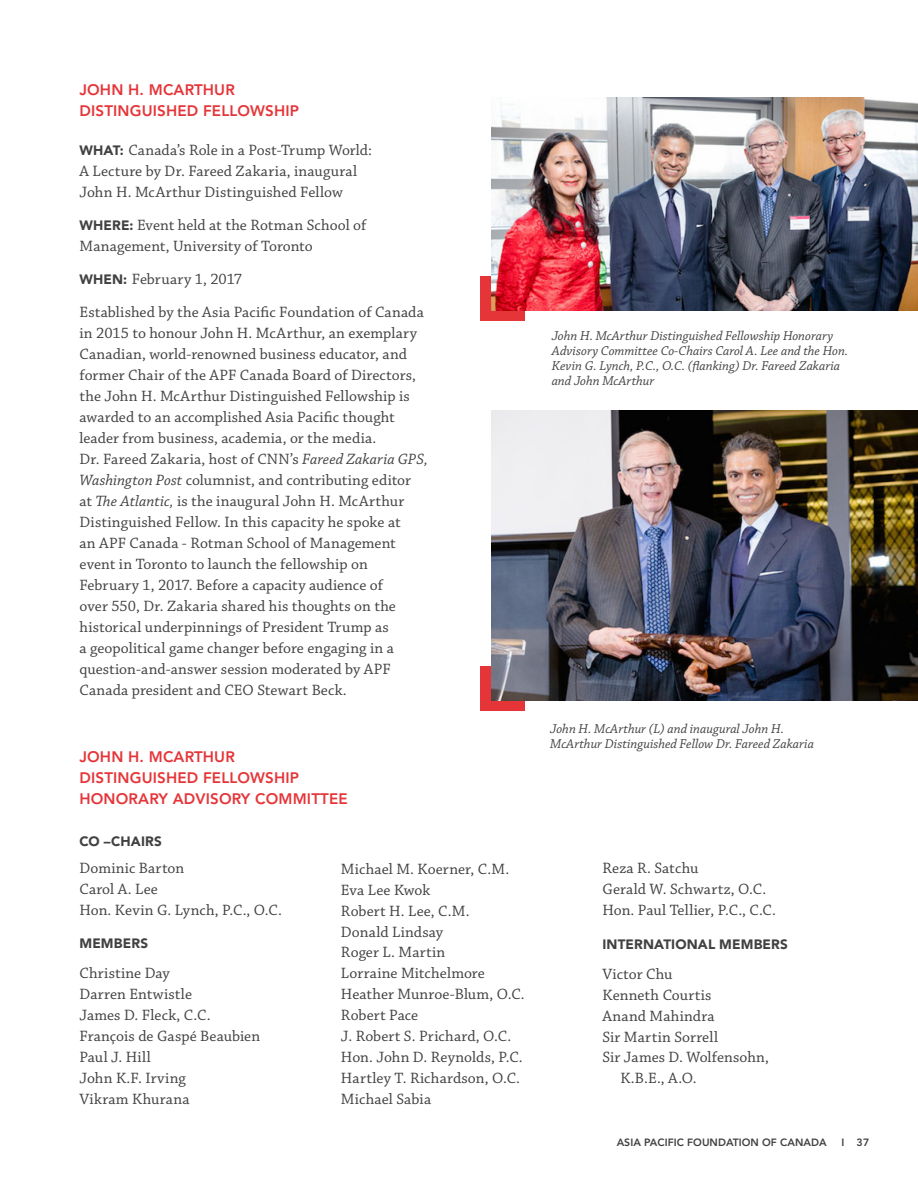
<style>
.page{position:relative;width:918px;height:1188px;background:#fff}
.page>*{position:absolute;margin:0;border:0;box-sizing:border-box;transform-origin:0 0}
.t1{font:15.75px/21px "Chaparral Pro";letter-spacing:.005em;color:#414042}
.t2{font:800 15.15px/21px "Avenir LT Std";letter-spacing:.01em;color:#e53539}
.t3{font:italic 13.5px/15px "Chaparral Pro";color:#414042}
.t4{font:900 13.5px "Avenir LT Std";letter-spacing:.01em;color:#414042}
.t5{font:800 10.5px "Avenir LT Std";letter-spacing:.005em;color:#414042}
.s1{font-family:"Avenir LT Std";font-weight:900;font-size:13.5px}
.s2{font-style:italic}
</style>
<div class="page">
<div style="left:480px;top:667px;width:44px;height:44px;background:#e53539"></div>
<img style="left:491px;top:411px;width:427px;height:290px">
<div style="left:481px;top:277px;width:44px;height:44px;background:#e53539"></div>
<img style="left:492px;top:97px;width:426px;height:213px">
<p class="t2" style="left:80px;top:80px;width:221px">JOHN H. MCARTHUR<br>DISTINGUISHED FELLOWSHIP</p>
<p class="t1" style="left:80px;top:141px;width:294px"><span class="s1">WHAT:</span> Canada’s Role in a Post-Trump World:<br>A Lecture by Dr. Fareed Zakaria, inaugural<br>John H. McArthur Distinguished Fellow</p>
<p class="t1" style="left:79px;top:216px;width:288px"><span class="s1">WHERE:</span> Event held at the Rotman School of<br>Management, University of Toronto</p>
<p class="t1" style="left:79px;top:264px;width:346px;line-height:33px"><span class="s1">WHEN:</span> February 1, 2017<br>Established by the Asia Pacific Foundation of Canada</p>
<p class="t1" style="left:79px;top:324px;width:350px">in 2015 to honour John H. McArthur, an exemplary Canadian, world-renowned business educator, and former Chair of the APF Canada Board of Directors, the John H. McArthur Distinguished Fellowship is awarded to an accomplished Asia Pacific thought leader from business, academia, or the media.<br>Dr. Fareed Zakaria, host of CNN’s <span class="s2">Fareed Zakaria GPS, Washington Post</span> columnist, and contributing editor<br>at <span class="s2">The Atlantic,</span> is the inaugural John H. McArthur Distinguished Fellow. In this capacity he spoke at<br>an APF Canada - Rotman School of Management event in Toronto to launch the fellowship on February 1, 2017. Before a capacity audience of<br>over 550, Dr. Zakaria shared his thoughts on the historical underpinnings of President Trump as<br>a geopolitical game changer before engaging in a question-and-answer session moderated by APF Canada president and CEO Stewart Beck.</p>
<p class="t3" style="left:552px;top:329px;width:298px">John H. McArthur Distinguished Fellowship Honorary Advisory Committee Co-Chairs Carol A. Lee and the Hon.<br>Kevin G. Lynch, P.C., O.C. (flanking) Dr. Fareed Zakaria and John McArthur</p>
<p class="t3" style="left:550px;top:722px;width:265px">John H. McArthur (L) and inaugural John H.<br>McArthur Distinguished Fellow Dr. Fareed Zakaria</p>
<p class="t2" style="left:80px;top:746px;width:270px">JOHN H. MCARTHUR<br>DISTINGUISHED FELLOWSHIP<br>HONORARY ADVISORY COMMITTEE</p>
<p class="t4" style="left:80px;top:833px;width:84px">CO –CHAIRS</p>
<p class="t1" style="left:80px;top:858px;width:204px">Dominic Barton<br>Carol A. Lee<br>Hon. Kevin G. Lynch, P.C., O.C.</p>
<p class="t4" style="left:80px;top:935px;width:70px">MEMBERS</p>
<p class="t1" style="left:80px;top:963px;width:182px">Christine Day<br>Darren Entwistle<br>James D. Fleck, C.C.<br>François de Gaspé Beaubien<br>Paul J. Hill<br>John K.F. Irving<br>Vikram Khurana</p>
<p class="t1" style="left:341px;top:859px;width:185px">Michael M. Koerner, C.M.<br>Eva Lee Kwok<br>Robert H. Lee, C.M.<br>Donald Lindsay<br>Roger L. Martin<br>Lorraine Mitchelmore<br>Heather Munroe-Blum, O.C.<br>Robert Pace<br>J. Robert S. Prichard, O.C.<br>Hon. John D. Reynolds, P.C.<br>Hartley T. Richardson, O.C.<br>Michael Sabia</p>
<p class="t1" style="left:602px;top:859px;width:175px">Reza R. Satchu<br>Gerald W. Schwartz, O.C.<br>Hon. Paul Tellier, P.C., C.C.</p>
<p class="t4" style="left:602px;top:936px;width:187px">INTERNATIONAL MEMBERS</p>
<p class="t1" style="left:602px;top:964px;width:71px">Victor Chu</p>
<p class="t1" style="left:602px;top:985px;width:111px">Kenneth Courtis</p>
<p class="t1" style="left:602px;top:1006px;width:114px">Anand Mahindra</p>
<p class="t1" style="left:602px;top:1027px;width:117px">Sir Martin Sorrell</p>
<p class="t1" style="left:602px;top:1048px;width:168px">Sir James D. Wolfensohn,</p>
<p class="t1" style="left:621px;top:1069px;width:78px">K.B.E., A.O.</p>
<p class="t5" style="left:617px;top:1136px;width:212px">ASIA PACIFIC FOUNDATION OF CANADA</p>
<p class="t5" style="left:842px;top:1136px;width:29px">I 37</p>
</div>
